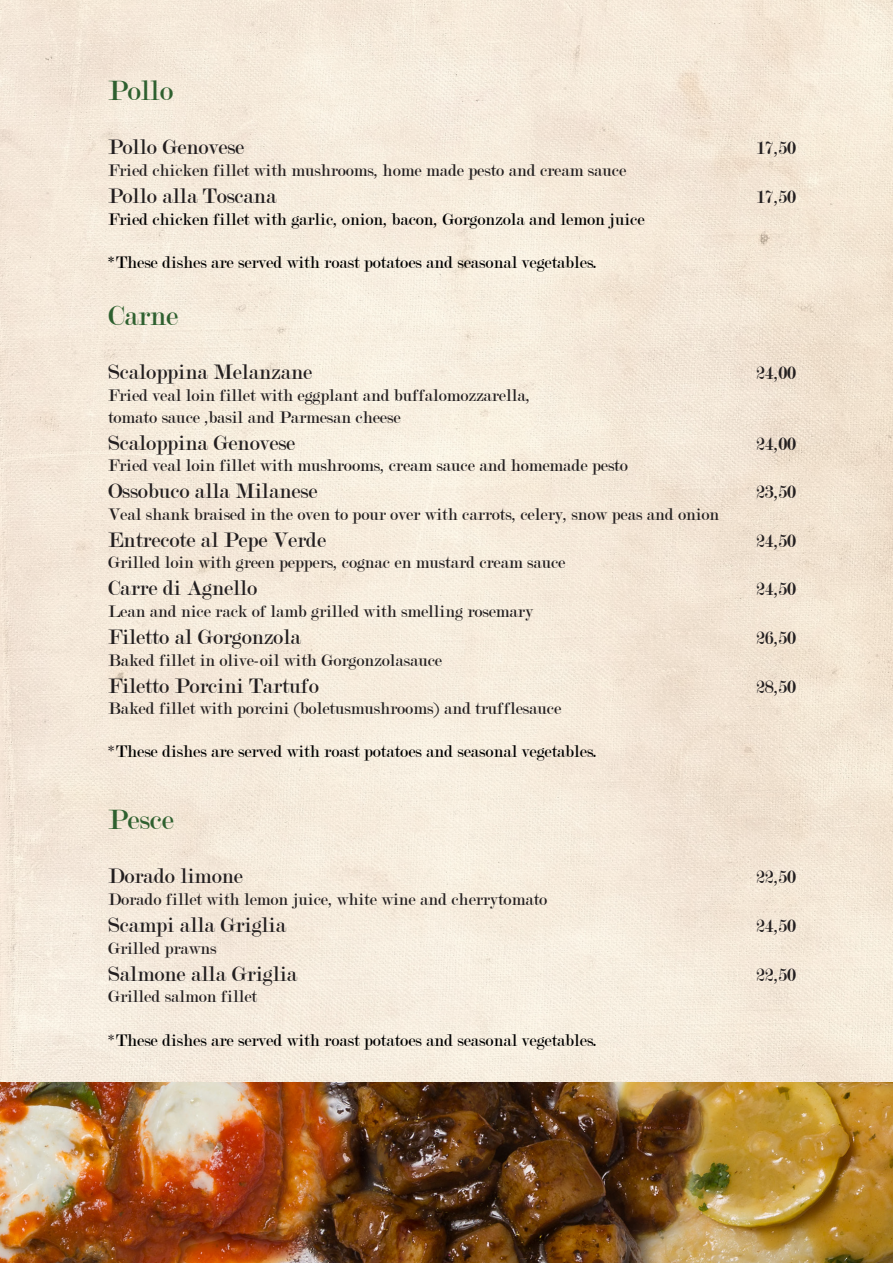
<style>
.page{position:relative;width:893px;height:1263px;background:#fff}
.page>*{position:absolute;margin:0;border:0;box-sizing:border-box;transform-origin:0 0}
.t1{font:30px "Modern";color:#2e602f}
.t2{font:22.5px "Modern";color:#231f20}
.t3{font:19.5px "Modern";color:#231f20}
.t4{font:18px "Modern";color:#231f20}
.t5{font:18px "Modern";color:#000}
.s1{color:#231f20}
</style>
<div class="page">
<img style="left:0;top:0;width:893px;height:1082px">
<img style="left:0;top:1082px;width:893px;height:181px">
<p class="t1" style="left:108px;top:76px;width:67px">Pollo</p>
<p class="t2" style="left:108px;top:136px;width:138px">Pollo Genovese</p>
<p class="t3" style="left:756px;top:138px;width:42px">17,50</p>
<p class="t4" style="left:108px;top:161px;width:520px">Fried chicken fillet with mushrooms, home made pesto and cream sauce</p>
<p class="t2" style="left:108px;top:185px;width:170px">Pollo alla Toscana</p>
<p class="t3" style="left:756px;top:187px;width:42px">17,50</p>
<p class="t5" style="left:108px;top:210px;width:538px">Fried chicken fillet with garlic, onion, bacon, Gorgonzola and lemon juice</p>
<p class="t5" style="left:108px;top:253px;width:491px">*These dishes are served with roast potatoes and seasonal vegetables.</p>
<p class="t1" style="left:108px;top:301px;width:72px">Carne</p>
<p class="t2" style="left:108px;top:361px;width:206px">Scaloppina Melanzane</p>
<p class="t3" style="left:756px;top:363px;width:42px">24,00</p>
<p class="t4" style="left:108px;top:386px;width:424px">Fried veal loin fillet with eggplant and buffalomozzarella,</p>
<p class="t4" style="left:108px;top:408px;width:294px">tomato sauce ,basil and Parmesan cheese</p>
<p class="t2" style="left:108px;top:431px;width:189px">Scaloppina Genovese</p>
<p class="t3" style="left:756px;top:434px;width:42px">24,00</p>
<p class="t4" style="left:108px;top:457px;width:521px">Fried veal loin fillet with mushrooms, cream sauce and homemade pesto</p>
<p class="t2" style="left:108px;top:480px;width:211px">Ossobuco alla Milanese</p>
<p class="t3" style="left:756px;top:482px;width:42px">23,50</p>
<p class="t4" style="left:108px;top:505px;width:613px">Veal shank braised in the oven to pour over with carrots, celery, snow peas and onion</p>
<p class="t2" style="left:108px;top:528px;width:219px">Entrecote al Pepe Verde</p>
<p class="t3" style="left:756px;top:531px;width:42px">24,50</p>
<p class="t4" style="left:108px;top:554px;width:459px">Grilled loin with green peppers, cognac en mustard cream sauce</p>
<p class="t2" style="left:108px;top:577px;width:151px">Carre di Agnello</p>
<p class="t3" style="left:756px;top:579px;width:42px">24,50</p>
<p class="t4" style="left:108px;top:602px;width:427px">Lean and nice rack of lamb grilled with smelling rosemary</p>
<p class="t2" style="left:108px;top:626px;width:194px">Filetto al Gorgonzola</p>
<p class="t3" style="left:756px;top:628px;width:42px">26,50</p>
<p class="t4" style="left:108px;top:651px;width:336px">Baked fillet in olive-oil with Gorgonzolasauce</p>
<p class="t2" style="left:108px;top:674px;width:212px">Filetto Porcini Tartufo</p>
<p class="t3" style="left:756px;top:677px;width:42px">28,50</p>
<p class="t4" style="left:108px;top:700px;width:455px">Baked fillet with porcini (boletusmushrooms) and trufflesauce</p>
<p class="t5" style="left:108px;top:743px;width:491px"><span class="s1">*</span>These dishes are served with roast potatoes and seasonal vegetables.</p>
<p class="t1" style="left:108px;top:805px;width:67px">Pesce</p>
<p class="t2" style="left:108px;top:865px;width:136px">Dorado limone</p>
<p class="t3" style="left:756px;top:867px;width:42px">22,50</p>
<p class="t4" style="left:108px;top:890px;width:441px">Dorado fillet with lemon juice, white wine and cherrytomato</p>
<p class="t2" style="left:108px;top:914px;width:180px">Scampi alla Griglia</p>
<p class="t3" style="left:756px;top:916px;width:42px">24,50</p>
<p class="t4" style="left:108px;top:939px;width:110px">Grilled prawns</p>
<p class="t2" style="left:108px;top:962px;width:191px">Salmone alla Griglia</p>
<p class="t3" style="left:756px;top:965px;width:42px">22,50</p>
<p class="t4" style="left:108px;top:988px;width:151px">Grilled salmon fillet</p>
<p class="t5" style="left:108px;top:1031px;width:491px"><span class="s1">*</span>These dishes are served with roast potatoes and seasonal vegetables.</p>
</div>
